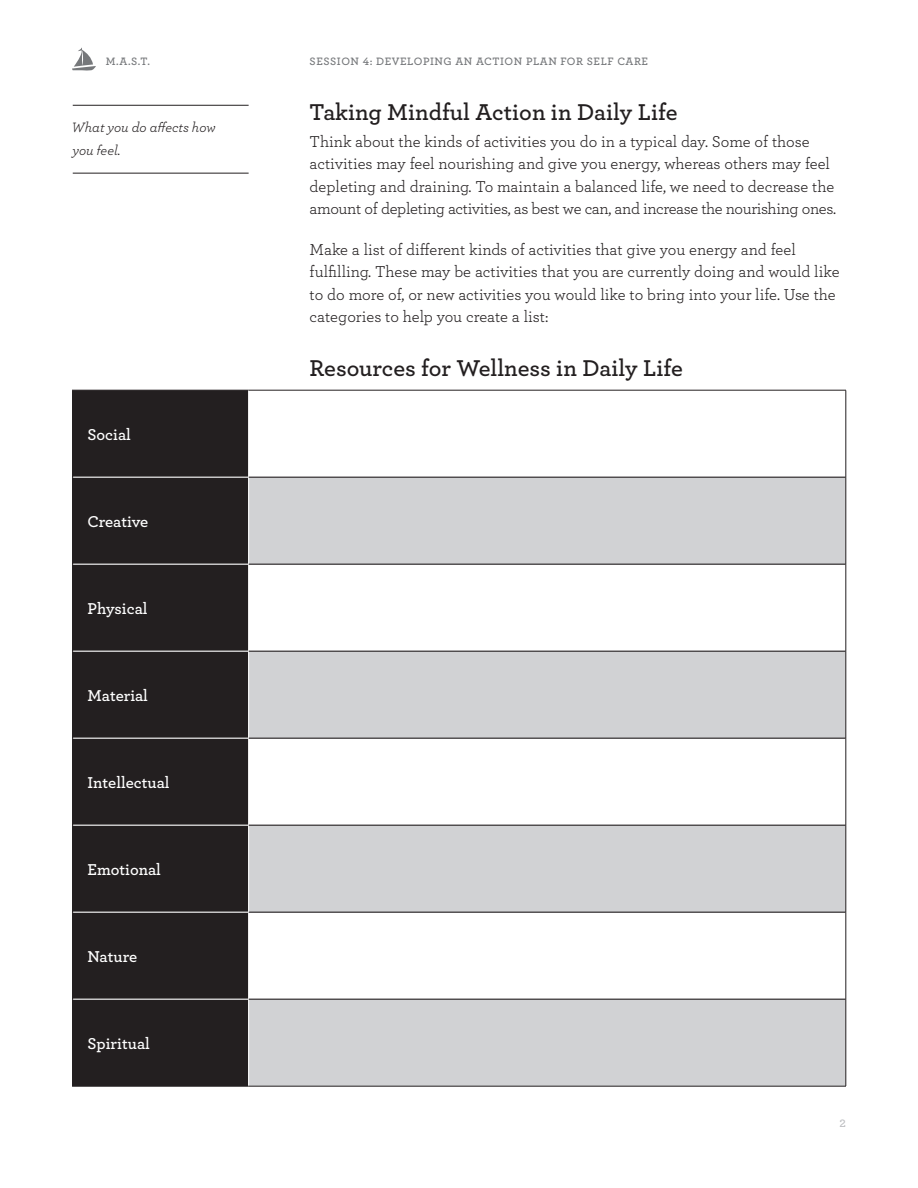
<style>
.page{position:relative;width:918px;height:1188px;background:#fff}
.page>*{position:absolute;margin:0;border:0;box-sizing:border-box;transform-origin:0 0}
._02_Header{font:600 24px "Archer";color:#231f20}
._04_Body{font:16.5px/22.5px "Archer";color:#231f20}
._03_Subhead{font:600 16.5px "Archer";color:#fff}
._07_Aside{font:italic 14.25px/22.5px "Archer";color:#231f20}
.t1{font:600 11.25px "Archer";letter-spacing:.05em;color:#76787b}
._00_Session_Number{font:600 11.25px "Archer";color:#bcbdc0}
</style>
<div class="page">
<svg style="left:72px;top:48px;width:24px;height:23px"></svg>
<div style="left:73px;top:391px;width:175px;height:695px;background:#231f20"></div>
<svg style="left:249px;top:478px;width:597px;height:608px;fill:#d1d2d4"></svg>
<hr style="left:846px;top:390px;width:1px;height:87px;background:#231f20">
<hr style="left:846px;top:477px;width:1px;height:87px;background:#231f20">
<hr style="left:846px;top:564px;width:1px;height:87px;background:#231f20">
<hr style="left:846px;top:651px;width:1px;height:87px;background:#231f20">
<hr style="left:846px;top:738px;width:1px;height:87px;background:#231f20">
<hr style="left:846px;top:825px;width:1px;height:87px;background:#231f20">
<hr style="left:846px;top:912px;width:1px;height:87px;background:#231f20">
<hr style="left:846px;top:999px;width:1px;height:87px;background:#231f20">
<hr style="left:72px;top:390px;width:1px;height:87px;background:#231f20">
<hr style="left:72px;top:477px;width:1px;height:87px;background:#231f20">
<hr style="left:72px;top:564px;width:1px;height:87px;background:#231f20">
<hr style="left:72px;top:651px;width:1px;height:87px;background:#231f20">
<hr style="left:72px;top:738px;width:1px;height:87px;background:#231f20">
<hr style="left:72px;top:912px;width:1px;height:87px;background:#231f20">
<hr style="left:72px;top:825px;width:1px;height:87px;background:#231f20">
<hr style="left:72px;top:999px;width:1px;height:87px;background:#231f20">
<hr style="left:72px;top:390px;width:177px;height:1px;background:#231f20">
<hr style="left:248px;top:390px;width:1px;height:87px;background:#fff">
<hr style="left:72px;top:1086px;width:177px;height:1px;background:#231f20">
<hr style="left:249px;top:390px;width:597px;height:1px;background:#231f20">
<hr style="left:249px;top:1086px;width:597px;height:1px;background:#231f20">
<hr style="left:73px;top:477px;width:175px;height:1px;background:#fff">
<hr style="left:73px;top:564px;width:175px;height:1px;background:#fff">
<hr style="left:73px;top:651px;width:175px;height:1px;background:#fff">
<hr style="left:73px;top:738px;width:175px;height:1px;background:#fff">
<hr style="left:73px;top:825px;width:175px;height:1px;background:#fff">
<hr style="left:73px;top:912px;width:175px;height:1px;background:#fff">
<hr style="left:73px;top:999px;width:175px;height:1px;background:#fff">
<hr style="left:249px;top:477px;width:597px;height:1px;background:#231f20">
<hr style="left:249px;top:564px;width:597px;height:1px;background:#231f20">
<hr style="left:249px;top:651px;width:597px;height:1px;background:#231f20">
<hr style="left:249px;top:738px;width:597px;height:1px;background:#231f20">
<hr style="left:249px;top:825px;width:597px;height:1px;background:#231f20">
<hr style="left:249px;top:912px;width:597px;height:1px;background:#231f20">
<hr style="left:249px;top:999px;width:597px;height:1px;background:#231f20">
<hr style="left:73px;top:105px;width:176px;height:1px;background:#231f20">
<hr style="left:73px;top:173px;width:176px;height:1px;background:#231f20">
<p class="t1" style="left:106px;top:53px;width:46px">M.A.S.T.</p>
<p class="_07_Aside" style="left:72px;top:116px;width:146px">What you do affects how you feel.</p>
<p class="_03_Subhead" style="left:88px;top:422px;width:45px">Social</p>
<p class="_03_Subhead" style="left:88px;top:509px;width:62px">Creative</p>
<p class="_03_Subhead" style="left:88px;top:596px;width:61px">Physical</p>
<p class="_03_Subhead" style="left:88px;top:683px;width:62px">Material</p>
<p class="_03_Subhead" style="left:88px;top:770px;width:84px">Intellectual</p>
<p class="_03_Subhead" style="left:88px;top:857px;width:75px">Emotional</p>
<p class="_03_Subhead" style="left:88px;top:944px;width:51px">Nature</p>
<p class="_03_Subhead" style="left:88px;top:1031px;width:64px">Spiritual</p>
<p class="t1" style="left:310px;top:53px;width:340px">SESSION 4: DEVELOPING AN ACTION PLAN FOR SELF CARE</p>
<p class="_02_Header" style="left:310px;top:94px;width:369px">Taking Mindful Action in Daily Life</p>
<p class="_04_Body" style="left:310px;top:129px;width:528px">Think about the kinds of activities you do in a typical day. Some of those activities may feel nourishing and give you energy, whereas others may feel depleting and draining. To maintain a balanced life, we need to decrease the amount of depleting activities, as best we can, and increase the nourishing ones.</p>
<p class="_04_Body" style="left:310px;top:237px;width:531px">Make a list of different kinds of activities that give you energy and feel fulfilling. These may be activities that you are currently doing and would like to do more of, or new activities you would like to bring into your life. Use the categories to help you create a list:</p>
<p class="_02_Header" style="left:310px;top:351px;width:375px">Resources for Wellness in Daily Life</p>
<p class="_00_Session_Number" style="left:840px;top:1115px;width:8px">2</p>
</div>
